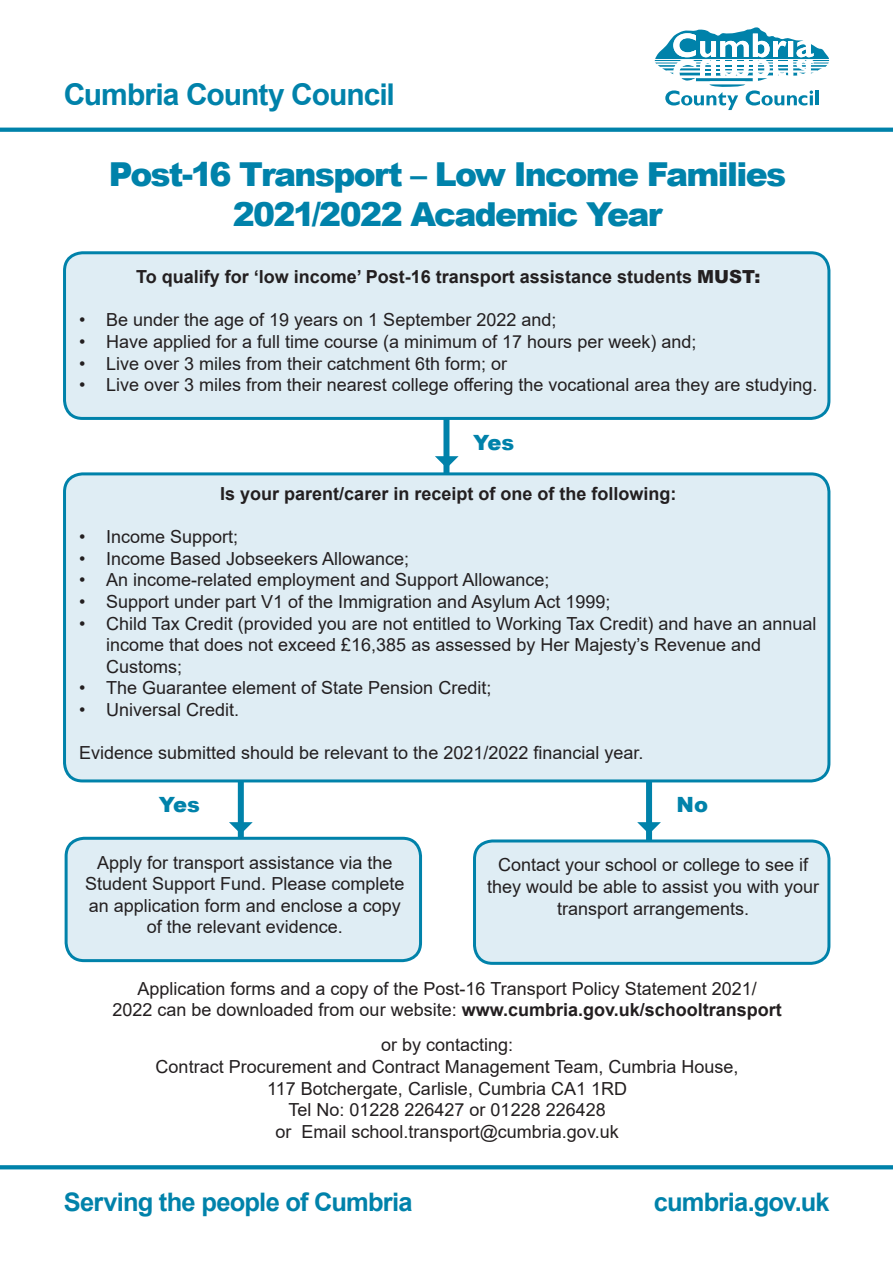
<style>
.page{position:relative;width:893px;height:1263px;background:#fff}
.page>*{position:absolute;margin:0;border:0;box-sizing:border-box;transform-origin:0 0}
.t1{font:900 33px "Arial";letter-spacing:-.05em;color:#0082aa}
.t2{font:700 30px "Arial";letter-spacing:-.035em;color:#0082aa}
.t3{font:700 25.5px "Arial";letter-spacing:-.03em;color:#0082aa}
.t4{font:900 21px "Arial";color:#0082aa}
.t5{font:18px/21.6px "Arial";color:#231f20}
.t6{font:700 18px "Arial";color:#231f20}
.s1{font-weight:900}
.s2{font-weight:700}
</style>
<div class="page">
<div style="left:238px;top:713px;width:6px;height:162px;background:#0082aa"></div>
<div style="left:646px;top:713px;width:6px;height:162px;background:#0082aa"></div>
<div style="left:443px;top:324px;width:6px;height:252px;background:#0082aa"></div>
<svg style="left:0;top:128px;width:893px;height:4px;background:#0a87ad"></svg>
<svg style="left:655px;top:27px;width:174px;height:83px"></svg>
<svg style="left:0;top:1165px;width:893px;height:4px;background:#0c87ae"></svg>
<div style="left:65px;top:253px;width:764px;height:165px;background:#dfedf4;border-radius:18px"></div>
<div style="left:63px;top:251px;width:767px;height:169px;border:3px solid #0082aa;border-radius:18px"></div>
<div style="left:65px;top:474px;width:764px;height:307px;background:#dfedf4;border-radius:18px"></div>
<div style="left:63px;top:472px;width:767px;height:310px;border:3px solid #0082aa;border-radius:18px"></div>
<div style="left:66px;top:838px;width:355px;height:123px;background:#dfedf4;border-radius:18px"></div>
<div style="left:65px;top:837px;width:357px;height:125px;border:3px solid #0082aa;border-radius:18px"></div>
<div style="left:474px;top:841px;width:355px;height:122px;background:#dfedf4;border-radius:18px"></div>
<div style="left:473px;top:839px;width:357px;height:126px;border:3px solid #0082aa;border-radius:18px"></div>
<svg style="left:435px;top:456px;width:24px;height:12px"></svg>
<svg style="left:229px;top:822px;width:24px;height:12px"></svg>
<svg style="left:637px;top:822px;width:24px;height:12px"></svg>
<p class="t2" style="left:64px;top:74px;width:333px">Cumbria County Council</p>
<p class="t1" style="left:109px;top:150px;width:679px">Post-16 Transport – Low Income Families</p>
<p class="t1" style="left:233px;top:190px;width:431px">2021/2022 Academic Year</p>
<p class="t6" style="left:136px;top:264px;width:626px">To qualify for ‘low income’ Post-16 transport assistance students <span class="s1">MUST:</span></p>
<p class="t5" style="left:79px;top:309px;width:479px">• Be under the age of 19 years on 1 September 2022 and;</p>
<p class="t5" style="left:79px;top:331px;width:619px">• Have applied for a full time course (a minimum of 17 hours per week) and;</p>
<p class="t5" style="left:79px;top:352px;width:430px">• Live over 3 miles from their catchment 6th form; or</p>
<p class="t5" style="left:79px;top:374px;width:740px">• Live over 3 miles from their nearest college offering the vocational area they are studying.</p>
<p class="t4" style="left:473px;top:427px;width:43px">Yes</p>
<p class="t6" style="left:220px;top:481px;width:458px">Is your parent/carer in receipt of one of the following:</p>
<p class="t5" style="left:79px;top:526px;width:161px">• Income Support;</p>
<p class="t5" style="left:79px;top:548px;width:332px">• Income Based Jobseekers Allowance;</p>
<p class="t5" style="left:79px;top:569px;width:472px">• An income-related employment and Support Allowance;</p>
<p class="t5" style="left:79px;top:591px;width:533px">• Support under part V1 of the Immigration and Asylum Act 1999;</p>
<p class="t5" style="left:106px;top:612px;width:712px;text-indent:-27px">• Child Tax Credit (provided you are not entitled to Working Tax Credit) and have an annual income that does not exceed £16,385 as assessed by Her Majesty’s Revenue and<br>Customs;</p>
<p class="t5" style="left:79px;top:677px;width:414px">• The Guarantee element of State Pension Credit;</p>
<p class="t5" style="left:79px;top:699px;width:162px">• Universal Credit.</p>
<p class="t5" style="left:79px;top:742px;width:566px">Evidence submitted should be relevant to the 2021/2022 financial year.</p>
<p class="t4" style="left:159px;top:789px;width:43px">Yes</p>
<p class="t4" style="left:677px;top:789px;width:33px">No</p>
<p class="t5" style="left:97px;top:851px;width:297px">Apply for transport assistance via the</p>
<p class="t5" style="left:85px;top:873px;width:321px">Student Support Fund. Please complete</p>
<p class="t5" style="left:89px;top:894px;width:314px">an application form and enclose a copy</p>
<p class="t5" style="left:147px;top:916px;width:198px">of the relevant evidence.</p>
<p class="t5" style="left:487px;top:854px;width:334px;text-align:center">Contact your school or college to see if they would be able to assist you with your transport arrangements.</p>
<p class="t5" style="left:137px;top:977px;width:621px">Application forms and a copy of the Post-16 Transport Policy Statement 2021/</p>
<p class="t5" style="left:112px;top:999px;width:671px">2022 can be downloaded from our website: <span class="s2">www.cumbria.gov.uk/schooltransport</span></p>
<p class="t5" style="left:381px;top:1034px;width:134px">or by contacting:</p>
<p class="t5" style="left:156px;top:1056px;width:584px">Contract Procurement and Contract Management Team, Cumbria House,</p>
<p class="t5" style="left:267px;top:1077px;width:361px">117 Botchergate, Carlisle, Cumbria CA1 1RD</p>
<p class="t5" style="left:288px;top:1099px;width:319px">Tel No: 01228 226427 or 01228 226428</p>
<p class="t5" style="left:276px;top:1120px;width:345px">or Email school.transport@cumbria.gov.uk</p>
<p class="t3" style="left:64px;top:1184px;width:350px">Serving the people of Cumbria</p>
<p class="t3" style="left:654px;top:1184px;width:177px">cumbria.gov.uk</p>
</div>
